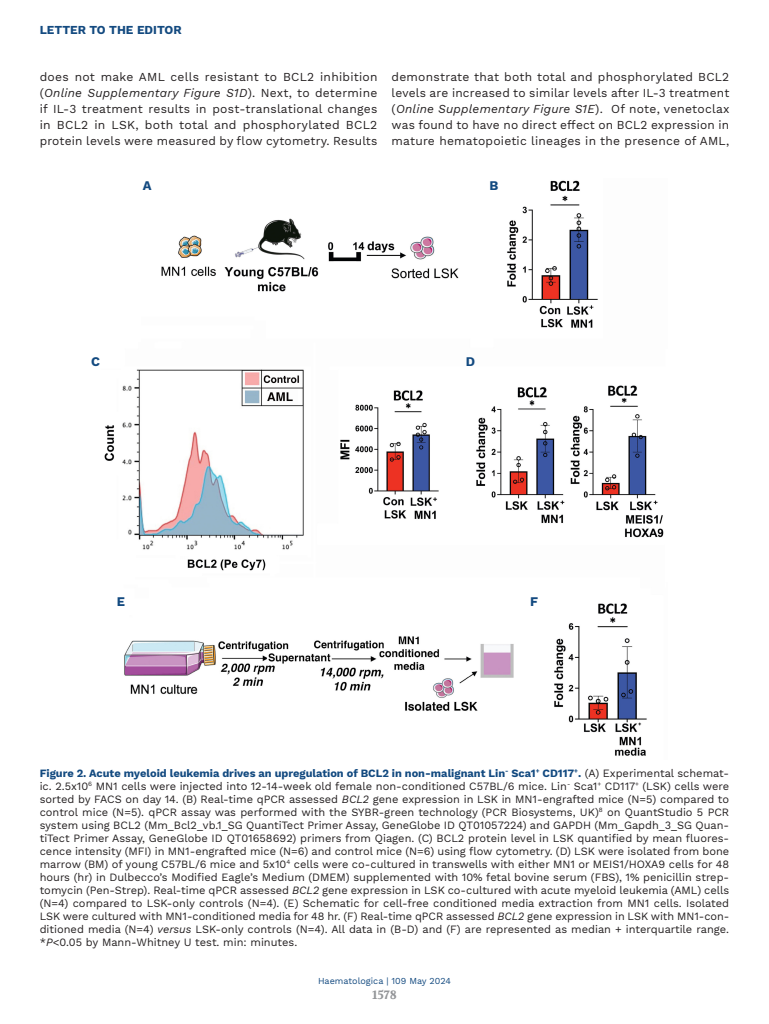
<style>
.page{position:relative;width:769px;height:1024px;background:#fff}
.page>*{position:absolute;margin:0;border:0;box-sizing:border-box;transform-origin:0 0}
.LETTERE_Figure{font:700 13px "Work Sans";color:#134a80}
.TESTO{font:12px/16px "Work Sans";letter-spacing:.015em;color:#231f20;text-align:justify}
.t1{font:700 12px "Work Sans";color:#134a80}
.t2{font:700 12px "Volkhov";color:#939598}
.DIDA_Figura{font:11px/13px "Work Sans";color:#231f20;text-align:justify}
.t3{font:9px "Work Sans";color:#134a80}
.s1{font-style:italic}
.s2{font-weight:700;color:#134a80}
</style>
<div class="page">
<img style="left:104px;top:180px;width:560px;height:576px">
<p class="t1" style="left:40px;top:23px;width:143px">LETTER TO THE EDITOR</p>
<p class="TESTO" style="left:40px;top:70px;width:339px">does not make AML cells resistant to BCL2 inhibition (<span class="s1">Online Supplementary Figure S1D</span>). Next, to determine if IL-3 treatment results in post-translational changes in BCL2 in LSK, both total and phosphorylated BCL2 protein levels were measured by flow cytometry. Results</p>
<p class="TESTO" style="left:391px;top:70px;width:339px">demonstrate that both total and phosphorylated BCL2 levels are increased to similar levels after IL-3 treatment (<span class="s1">Online Supplementary Figure S1E</span>). Of note, venetoclax was found to have no direct effect on BCL2 expression in mature hematopoietic lineages in the presence of AML,</p>
<p class="LETTERE_Figure" style="left:143px;top:177px;width:10px">A</p>
<p class="LETTERE_Figure" style="left:91px;top:353px;width:10px">C</p>
<p class="LETTERE_Figure" style="left:117px;top:593px;width:10px">E</p>
<p class="LETTERE_Figure" style="left:489px;top:177px;width:10px">B</p>
<p class="LETTERE_Figure" style="left:465px;top:353px;width:11px">D</p>
<p class="LETTERE_Figure" style="left:530px;top:593px;width:9px">F</p>
<p class="DIDA_Figura" style="left:40px;top:766px;width:690px"><span class="s2">Figure 2. Acute myeloid leukemia drives an upregulation of BCL2 in non-malignant Lin</span><sup>-</sup> <span class="s2">Sca1</span><sup>+</sup> <span class="s2">CD117</span><sup>+</sup><span class="s2">.</span> (A) Experimental schemat&shy;ic. 2.5x10<sup>6</sup> MN1 cells were injected into 12-14-week old female non-conditioned C57BL/6 mice. Lin<sup>-</sup> Sca1<sup>+</sup> CD117<sup>+</sup> (LSK) cells were sorted by FACS on day 14. (B) Real-time qPCR assessed <span class="s1">BCL2</span> gene expression in LSK in MN1-engrafted mice (N=5) compared to control mice (N=5). qPCR assay was performed with the SYBR-green technology (PCR Biosystems, UK)<sup>8</sup> on QuantStudio 5 PCR system using BCL2 (Mm_Bcl2_vb.1_SG QuantiTect Primer Assay, GeneGlobe ID QT01057224) and GAPDH (Mm_Gapdh_3_SG Quan&shy;tiTect Primer Assay, GeneGlobe ID QT01658692) primers from Qiagen. (C) BCL2 protein level in LSK quantified by mean fluores&shy;cence intensity (MFI) in MN1-engrafted mice (N=6) and control mice (N=6) using flow cytometry. (D) LSK were isolated from bone marrow (BM) of young C57BL/6 mice and 5x10<sup>4</sup> cells were co-cultured in transwells with either MN1 or MEIS1/HOXA9 cells for 48 hours (hr) in Dulbecco’s Modified Eagle’s Medium (DMEM) supplemented with 10% fetal bovine serum (FBS), 1% penicillin strep&shy;tomycin (Pen-Strep). Real-time qPCR assessed <span class="s1">BCL2</span> gene expression in LSK co-cultured with acute myeloid leukemia (AML) cells (N=4) compared to LSK-only controls (N=4). (E) Schematic for cell-free conditioned media extraction from MN1 cells. Isolated LSK were cultured with MN1-conditioned media for 48 hr. (F) Real-time qPCR assessed <span class="s1">BCL2</span> gene expression in LSK with MN1-con&shy;ditioned media (N=4) <span class="s1">versus</span> LSK-only controls (N=4). All data in (B-D) and (F) are represented as median + interquartile range. *<span class="s1">P</span>&lt;0.05 by Mann-Whitney U test. min: minutes.</p>
<p class="t3" style="left:318px;top:975px;width:134px">Haematologica | 109 May 2024</p>
<p class="t2" style="left:372px;top:987px;width:26px">1578</p>
</div>
